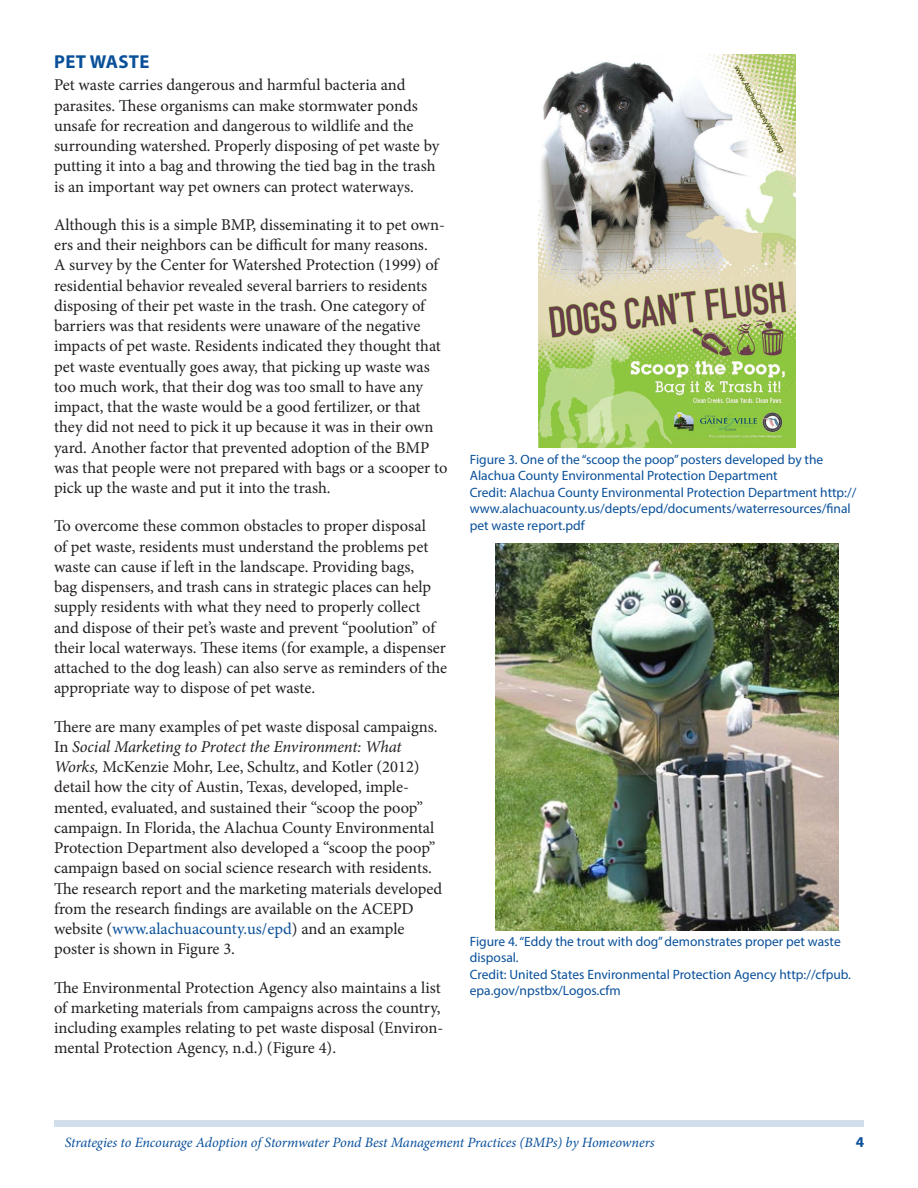
<style>
.page{position:relative;width:918px;height:1188px;background:#fff}
.page>*{position:absolute;margin:0;border:0;box-sizing:border-box;transform-origin:0 0}
.SectionHeading2{font:700 18.75px "Myriad Pro";letter-spacing:.02em;color:#09509a}
.Paragraph{font:16.5px/20.2px "Minion Pro";color:#231f20}
.t1{font:700 15px "Myriad Pro";color:#09509a}
.RunningTitleItalics{font:italic 14.25px "Minion Pro";letter-spacing:-.01em;color:#09509a}
.FigureCaption{font:13.5px/16.5px "Myriad Pro";color:#09509a}
.s1{font-style:italic}
.s2{color:#09509a}
</style>
<div class="page">
<div style="left:54px;top:1120px;width:810px;height:7px;background:#d0dfeb"></div>
<img style="left:539px;top:54px;width:256px;height:394px">
<img style="left:495px;top:543px;width:344px;height:387px">
<p class="SectionHeading2" style="left:54px;top:50px;width:97px">PET WASTE</p>
<p class="Paragraph" style="left:54px;top:75px;width:387px">Pet waste carries dangerous and harmful bacteria and parasites. These organisms can make stormwater ponds unsafe for recreation and dangerous to wildlife and the surrounding watershed. Properly disposing of pet waste by putting it into a bag and throwing the tied bag in the trash is an important way pet owners can protect waterways.</p>
<p class="Paragraph" style="left:54px;top:215px;width:395px">Although this is a simple BMP, disseminating it to pet own&shy;ers and their neighbors can be difficult for many reasons.<br>A survey by the Center for Watershed Protection (1999) of residential behavior revealed several barriers to residents disposing of their pet waste in the trash. One category of barriers was that residents were unaware of the negative impacts of pet waste. Residents indicated they thought that pet waste eventually goes away, that picking up waste was too much work, that their dog was too small to have any impact, that the waste would be a good fertilizer, or that they did not need to pick it up because it was in their own yard. Another factor that prevented adoption of the BMP was that people were not prepared with bags or a scooper to pick up the waste and put it into the trash.</p>
<p class="Paragraph" style="left:54px;top:516px;width:395px">To overcome these common obstacles to proper disposal<br>of pet waste, residents must understand the problems pet waste can cause if left in the landscape. Providing bags,<br>bag dispensers, and trash cans in strategic places can help supply residents with what they need to properly collect and dispose of their pet’s waste and prevent “poolution” of their local waterways. These items (for example, a dispenser attached to the dog leash) can also serve as reminders of the appropriate way to dispose of pet waste.</p>
<p class="Paragraph" style="left:54px;top:716px;width:390px">There are many examples of pet waste disposal campaigns.<br>In <span class="s1">Social Marketing to Protect the Environment: What Works,</span> McKenzie Mohr, Lee, Schultz, and Kotler (2012) detail how the city of Austin, Texas, developed, imple&shy;mented, evaluated, and sustained their “scoop the poop” campaign. In Florida, the Alachua County Environmental Protection Department also developed a “scoop the poop” campaign based on social science research with residents.<br>The research report and the marketing materials developed from the research findings are available on the ACEPD website (<span class="s2">www.alachuacounty.us/epd</span>) and an example poster is shown in Figure 3.</p>
<p class="Paragraph" style="left:54px;top:977px;width:391px">The Environmental Protection Agency also maintains a list of marketing materials from campaigns across the country, including examples relating to pet waste disposal (Environ&shy;mental Protection Agency, n.d.) (Figure 4).</p>
<p class="FigureCaption" style="left:470px;top:451px;width:355px">Figure 3. One of the “scoop the poop” posters developed by the<br>Alachua County Environmental Protection Department</p>
<p class="FigureCaption" style="left:470px;top:484px;width:388px">Credit: Alachua County Environmental Protection Department http:// www.alachuacounty.us/depts/epd/documents/waterresources/final pet waste report.pdf</p>
<p class="FigureCaption" style="left:470px;top:933px;width:373px">Figure 4. “Eddy the trout with dog” demonstrates proper pet waste disposal.</p>
<p class="FigureCaption" style="left:470px;top:966px;width:383px">Credit: United States Environmental Protection Agency http://cfpub. epa.gov/npstbx/Logos.cfm</p>
<p class="RunningTitleItalics" style="left:65px;top:1133px;width:591px">Strategies to Encourage Adoption of Stormwater Pond Best Management Practices (BMPs) by Homeowners</p>
<p class="t1" style="left:856px;top:1133px;width:10px">4</p>
</div>
